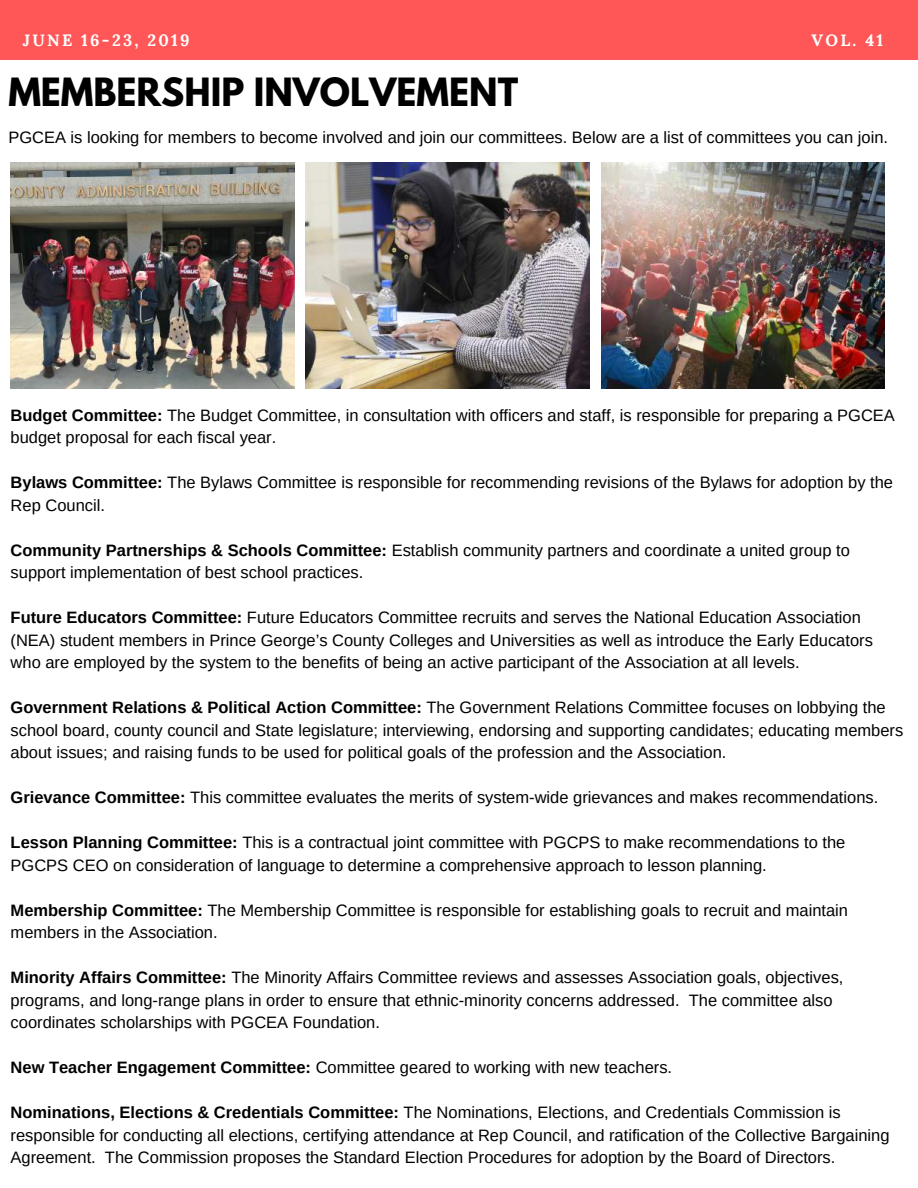
<style>
.page{position:relative;width:918px;height:1188px;background:#fff}
.page>*{position:absolute;margin:0;border:0;box-sizing:border-box;transform-origin:0 0}
.t1{font:700 34.5px "League Spartan";color:#000}
.t2{font:16.5px/22.5px "Arimo";color:#000}
.t3{font:700 16.35px "Lora";letter-spacing:.14em;color:#fff}
.s1{font-weight:700}
</style>
<div class="page">
<img style="left:11px;top:162px;width:283px;height:226px">
<img style="left:305px;top:162px;width:285px;height:226px">
<img style="left:601px;top:162px;width:284px;height:226px">
<div style="left:0;top:0;width:918px;height:60px;background:#ff5757"></div>
<p class="t3" style="left:23px;top:29px;width:169px">JUNE 16-23, 2019</p>
<p class="t3" style="left:812px;top:29px;width:73px">VOL. 41</p>
<h1 class="t1" style="left:8px;top:75px;width:511px">MEMBERSHIP INVOLVEMENT</h1>
<p class="t2" style="left:8px;top:126px;width:881px">PGCEA is looking for members to become involved and join our committees. Below are a list of committees you can join.</p>
<p class="t2" style="left:11px;top:404px;width:886px"><span class="s1">Budget Committee:</span> The Budget Committee, in consultation with officers and staff, is responsible for preparing a PGCEA budget proposal for each fiscal year.</p>
<p class="t2" style="left:11px;top:471px;width:884px"><span class="s1">Bylaws Committee:</span> The Bylaws Committee is responsible for recommending revisions of the Bylaws for adoption by the<br>Rep Council.</p>
<p class="t2" style="left:11px;top:539px;width:841px"><span class="s1">Community Partnerships &amp; Schools Committee:</span> Establish community partners and coordinate a united group to support implementation of best school practices.</p>
<p class="t2" style="left:11px;top:606px;width:864px"><span class="s1">Future Educators Committee:</span> Future Educators Committee recruits and serves the National Education Association (NEA) student members in Prince George’s County Colleges and Universities as well as introduce the Early Educators who are employed by the system to the benefits of being an active participant of the Association at all levels.</p>
<p class="t2" style="left:11px;top:696px;width:894px"><span class="s1">Government Relations &amp; Political Action Committee:</span> The Government Relations Committee focuses on lobbying the school board, county council and State legislature; interviewing, endorsing and supporting candidates; educating members about issues; and raising funds to be used for political goals of the profession and the Association.</p>
<p class="t2" style="left:11px;top:786px;width:869px"><span class="s1">Grievance Committee:</span> This committee evaluates the merits of system-wide grievances and makes recommendations.</p>
<p class="t2" style="left:11px;top:831px;width:836px"><span class="s1">Lesson Planning Committee:</span> This is a contractual joint committee with PGCPS to make recommendations to the<br>PGCPS CEO on consideration of language to determine a comprehensive approach to lesson planning.</p>
<p class="t2" style="left:11px;top:899px;width:839px"><span class="s1">Membership Committee:</span> The Membership Committee is responsible for establishing goals to recruit and maintain members in the Association.</p>
<p class="t2" style="left:11px;top:966px;width:834px"><span class="s1">Minority Affairs Committee:</span> The Minority Affairs Committee reviews and assesses Association goals, objectives, programs, and long-range plans in order to ensure that ethnic-minority concerns addressed. The committee also coordinates scholarships with PGCEA Foundation.</p>
<p class="t2" style="left:11px;top:1056px;width:663px"><span class="s1">New Teacher Engagement Committee:</span> Committee geared to working with new teachers.</p>
<p class="t2" style="left:11px;top:1101px;width:880px"><span class="s1">Nominations, Elections &amp; Credentials Committee:</span> The Nominations, Elections, and Credentials Commission is responsible for conducting all elections, certifying attendance at Rep Council, and ratification of the Collective Bargaining<br>Agreement. The Commission proposes the Standard Election Procedures for adoption by the Board of Directors.</p>
</div>
